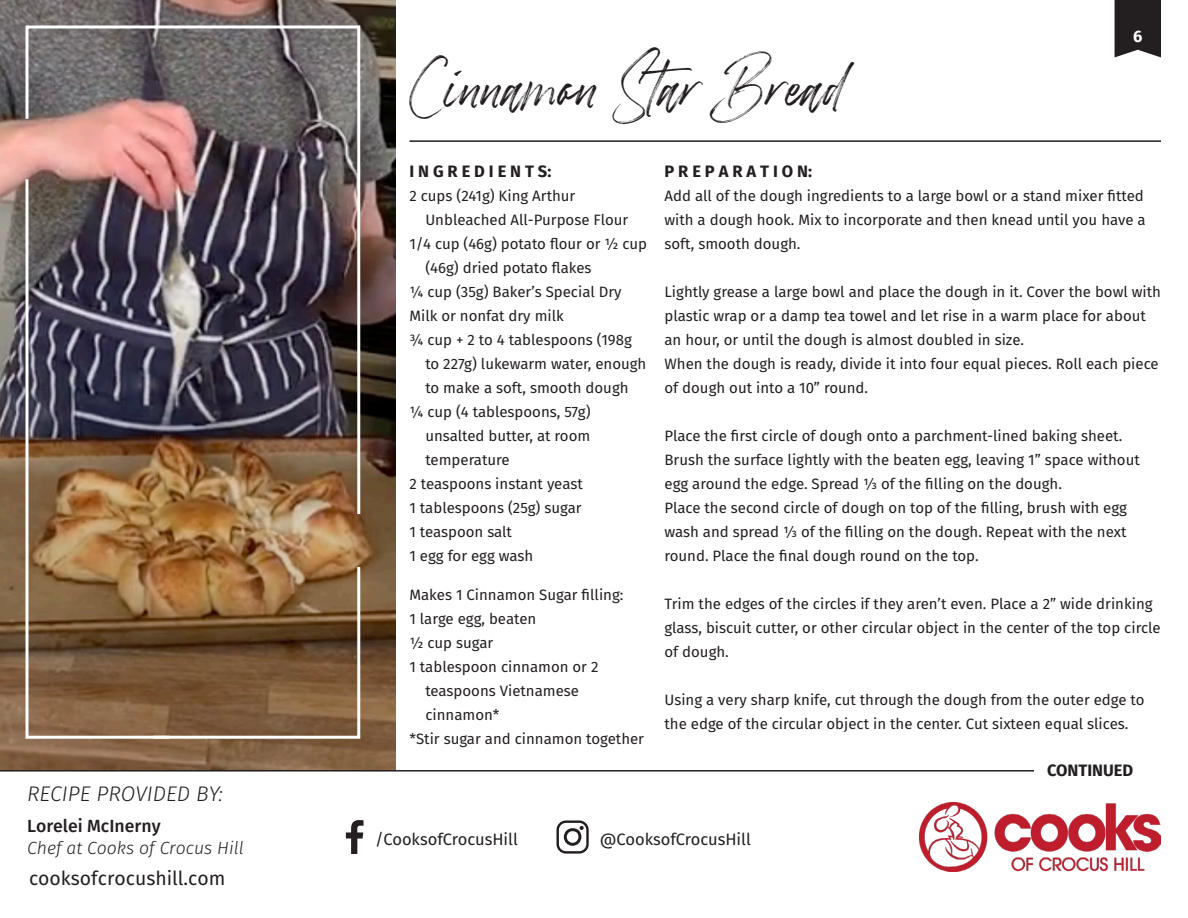
<style>
.page{position:relative;width:1188px;height:918px;background:#fff}
.page>*{position:absolute;margin:0;border:0;box-sizing:border-box;transform-origin:0 0}
.t1{font:30px "Betterworks";color:#231f20}
.t2{font:italic 300 21.15px "Fira Sans";color:#231f20}
.t3{font:19.35px "Fira Sans";color:#231f20}
.t4{font:italic 300 17.7px/21.9px "Fira Sans";color:#231f20}
.t5{font:16.5px "Fira Sans";color:#231f20}
.t6{font:700 16.5px "Fira Sans";color:#231f20}
.t7{font:700 16.5px "Fira Sans";color:#fff}
.t8{font:15px/24px "Fira Sans";color:#231f20}
.s1{font-weight:500;font-style:normal}
</style>
<div class="page">
<hr style="left:410px;top:140px;width:751px;height:2px;background:#231f20">
<img style="left:0;top:0;width:396px;height:770px">
<hr style="left:0;top:770px;width:1034px;height:2px;background:#231f20">
<svg style="left:173px;top:564px;width:189px;height:176px;background:#805e3c"></svg>
<svg style="left:1115px;top:0;width:46px;height:57px;background:#302c2d"></svg>
<svg style="left:556px;top:820px;width:33px;height:34px"></svg>
<svg style="left:346px;top:820px;width:18px;height:34px"></svg>
<img style="left:920px;top:803px;width:240px;height:68px">
<img style="left:24px;top:24px;width:338px;height:493px">
<img style="left:24px;top:176px;width:149px;height:564px">
<p class="t2" style="left:27px;top:779px;width:197px">RECIPE PROVIDED BY:</p>
<p class="t4" style="left:27px;top:814px;width:218px"><span class="s1">Lorelei McInerny<br></span>Chef at Cooks of Crocus Hill</p>
<p class="t3" style="left:29px;top:864px;width:198px">cooksofcrocushill.com</p>
<p class="t1" style="left:410px;top:75px;width:440px">Cinnamon Star Bread</p>
<p class="t7" style="left:1133px;top:23px;width:11px">6</p>
<p class="t6" style="left:410px;top:158px;width:143px">I N G R E D I E N T S:</p>
<p class="t8" style="left:425px;top:184px;width:204px;text-indent:-16px">2 cups (241g) King Arthur<br>Unbleached All-Purpose Flour</p>
<p class="t8" style="left:425px;top:232px;width:223px;text-indent:-16px">1/4 cup (46g) potato flour or 1/2 cup (46g) dried potato flakes</p>
<p class="t8" style="left:410px;top:280px;width:214px">1/4 cup (35g) Baker’s Special Dry<br>Milk or nonfat dry milk</p>
<p class="t8" style="left:425px;top:328px;width:223px;text-indent:-16px">3/4 cup + 2 to 4 tablespoons (198g to 227g) lukewarm water, enough to make a soft, smooth dough</p>
<p class="t8" style="left:425px;top:400px;width:167px;text-align:justify;text-indent:-16px">1/4 cup (4 tablespoons, 57g) unsalted butter, at room temperature</p>
<p class="t8" style="left:410px;top:472px;width:175px">2 teaspoons instant yeast</p>
<p class="t8" style="left:410px;top:496px;width:174px">1 tablespoons (25g) sugar</p>
<p class="t8" style="left:410px;top:520px;width:104px">1 teaspoon salt</p>
<p class="t8" style="left:410px;top:544px;width:125px">1 egg for egg wash</p>
<p class="t8" style="left:410px;top:583px;width:215px">Makes 1 Cinnamon Sugar filling:</p>
<p class="t8" style="left:410px;top:607px;width:128px">1 large egg, beaten</p>
<p class="t8" style="left:410px;top:631px;width:85px">1/2 cup sugar</p>
<p class="t8" style="left:425px;top:655px;width:175px;text-indent:-16px">1 tablespoon cinnamon or 2 teaspoons Vietnamese cinnamon*</p>
<p class="t8" style="left:410px;top:727px;width:236px">*Stir sugar and cinnamon together</p>
<p class="t6" style="left:664px;top:158px;width:149px">P R E P A R A T I O N:</p>
<p class="t8" style="left:664px;top:184px;width:483px">Add all of the dough ingredients to a large bowl or a stand mixer fitted with a dough hook. Mix to incorporate and then knead until you have a soft, smooth dough.</p>
<p class="t8" style="left:664px;top:280px;width:498px">Lightly grease a large bowl and place the dough in it. Cover the bowl with plastic wrap or a damp tea towel and let rise in a warm place for about an hour, or until the dough is almost doubled in size.</p>
<p class="t8" style="left:664px;top:352px;width:496px">When the dough is ready, divide it into four equal pieces. Roll each piece of dough out into a 10” round.</p>
<p class="t8" style="left:664px;top:424px;width:477px">Place the first circle of dough onto a parchment-lined baking sheet.<br>Brush the surface lightly with the beaten egg, leaving 1” space without egg around the edge. Spread ⅓ of the filling on the dough.</p>
<p class="t8" style="left:664px;top:496px;width:464px;text-align:justify">Place the second circle of dough on top of the filling, brush with egg wash and spread ⅓ of the filling on the dough. Repeat with the next round. Place the final dough round on the top.</p>
<p class="t8" style="left:664px;top:592px;width:498px">Trim the edges of the circles if they aren’t even. Place a 2” wide drinking glass, biscuit cutter, or other circular object in the center of the top circle of dough.</p>
<p class="t8" style="left:664px;top:688px;width:482px">Using a very sharp knife, cut through the dough from the outer edge to the edge of the circular object in the center. Cut sixteen equal slices.</p>
<p class="t6" style="left:1047px;top:757px;width:88px">CONTINUED</p>
<p class="t5" style="left:375px;top:827px;width:144px">/CooksofCrocusHill</p>
<p class="t5" style="left:600px;top:827px;width:153px">@CooksofCrocusHill</p>
</div>
